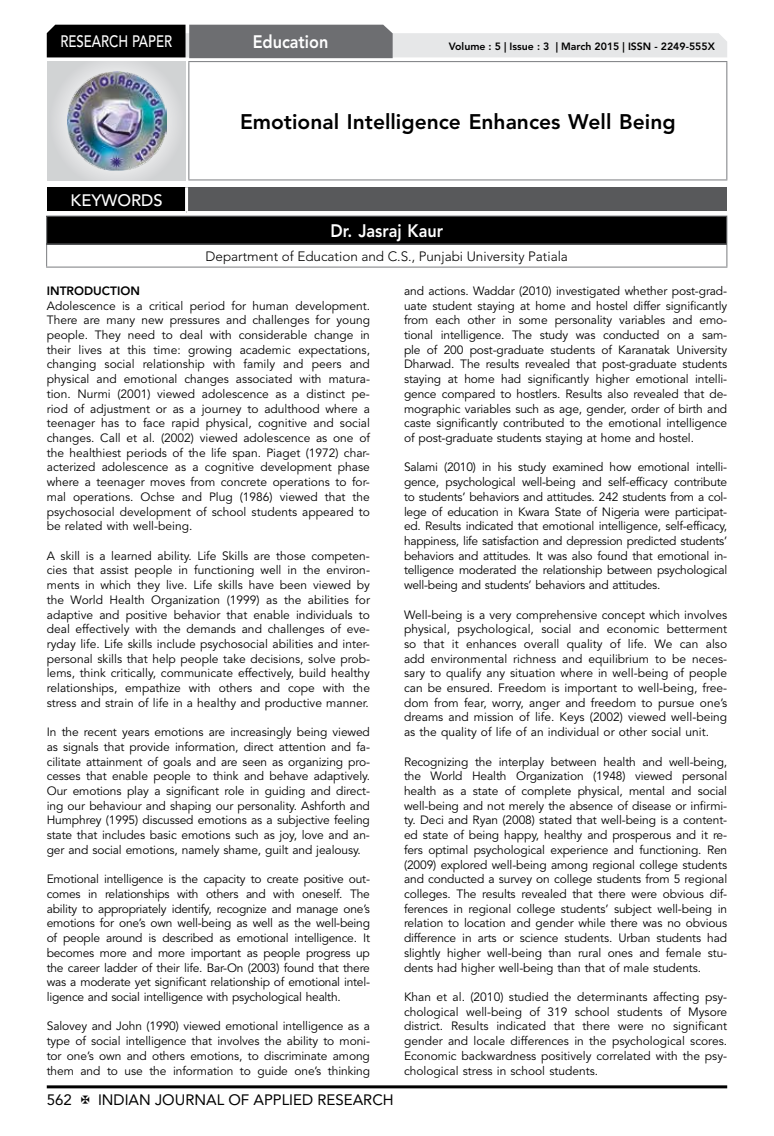
<style>
.page{position:relative;width:774px;height:1136px;background:#fff}
.page>*{position:absolute;margin:0;border:0;box-sizing:border-box;transform-origin:0 0}
.t1{font:800 21px "Avenir LT Std";color:#000}
.t2{font:800 18px "Avenir LT Std";color:#fff;scale:.9 1}
.t3{font:500 16.5px "Avenir LT Std";color:#fff;scale:.8 1}
.t4{font:500 16.5px "Avenir LT Std";color:#fff}
.t5{font:15px "Avenir LT Std";color:#000}
.t6{font:300 13.5px "Avenir LT Std";color:#000}
.t7{font:12px/14.7px "Avenir LT Std";letter-spacing:-.01em;color:#000;text-align:justify}
.t8{font:800 12px "Avenir LT Std";color:#000}
.t9{font:800 10.5px "Avenir LT Std";color:#000}
</style>
<div class="page">
<hr style="left:47px;top:1085px;width:680px;height:3px;background:#000">
<div style="left:48px;top:62px;width:137px;height:118px;background:linear-gradient(to right,#d9dadb,#d9dadb)"></div>
<img style="left:68px;top:71px;width:99px;height:100px">
<svg style="left:47px;top:25px;width:680px;height:33px;background:#979899"></svg>
<hr style="left:188px;top:61px;width:539px;height:1px;background:#808285">
<hr style="left:188px;top:62px;width:1px;height:117px;background:#808285">
<hr style="left:726px;top:62px;width:1px;height:117px;background:#808285">
<hr style="left:188px;top:179px;width:539px;height:1px;background:#808285">
<div style="left:47px;top:216px;width:680px;height:28px;background:#000"></div>
<hr style="left:46px;top:215px;width:681px;height:1px;background:#808285">
<hr style="left:46px;top:243px;width:681px;height:1px;background:#808285">
<svg style="left:46px;top:216px;width:1px;height:50px"></svg>
<svg style="left:726px;top:216px;width:1px;height:50px"></svg>
<hr style="left:46px;top:266px;width:681px;height:1px;background:#808285">
<div style="left:47px;top:187px;width:140px;height:25px;background:#000"></div>
<div style="left:187px;top:187px;width:540px;height:25px;background:#58595b"></div>
<hr style="left:185px;top:187px;width:3px;height:24px;background:#fff">
<hr style="left:47px;top:211px;width:140px;height:3px;background:#fff">
<hr style="left:187px;top:211px;width:540px;height:3px;background:#fff">
<h3 class="t3" style="left:60px;top:32px;width:139px">RESEARCH PAPER</h3>
<h3 class="t4" style="left:71px;top:191px;width:94px">KEYWORDS</h3>
<h2 class="t2" style="left:253px;top:31px;width:86px">Education</h2>
<p class="t9" style="left:449px;top:41px;width:268px">Volume : 5 | Issue : 3 | March 2015 | ISSN - 2249-555X</p>
<h1 class="t1" style="left:240px;top:109px;width:437px">Emotional Intelligence Enhances Well Being</h1>
<h2 class="t2" style="left:330px;top:220px;width:126px">Dr. Jasraj Kaur</h2>
<p class="t6" style="left:206px;top:248px;width:364px">Department of Education and C.S., Punjabi University Patiala</p>
<p class="t8" style="left:47px;top:283px;width:95px">INTRODUCTION</p>
<p class="t7" style="left:47px;top:298px;width:325px">Adolescence is a critical period for human development.<br>There are many new pressures and challenges for young people. They need to deal with considerable change in their lives at this time: growing academic expectations, changing social relationship with family and peers and physical and emotional changes associated with matura&shy;tion. Nurmi (2001) viewed adolescence as a distinct pe&shy;riod of adjustment or as a journey to adulthood where a teenager has to face rapid physical, cognitive and social changes. Call et al. (2002) viewed adolescence as one of the healthiest periods of the life span. Piaget (1972) char&shy;acterized adolescence as a cognitive development phase where a teenager moves from concrete operations to for&shy;mal operations. Ochse and Plug (1986) viewed that the psychosocial development of school students appeared to be related with well-being.</p>
<p class="t7" style="left:47px;top:548px;width:325px">A skill is a learned ability. Life Skills are those competen&shy;cies that assist people in functioning well in the environ&shy;ments in which they live. Life skills have been viewed by the World Health Organization (1999) as the abilities for adaptive and positive behavior that enable individuals to deal effectively with the demands and challenges of eve&shy;ryday life. Life skills include psychosocial abilities and inter&shy;personal skills that help people take decisions, solve prob&shy;lems, think critically, communicate effectively, build healthy relationships, empathize with others and cope with the stress and strain of life in a healthy and productive manner.</p>
<p class="t7" style="left:47px;top:725px;width:325px">In the recent years emotions are increasingly being viewed as signals that provide information, direct attention and fa&shy;cilitate attainment of goals and are seen as organizing pro&shy;cesses that enable people to think and behave adaptively.<br>Our emotions play a significant role in guiding and direct&shy;ing our behaviour and shaping our personality. Ashforth and Humphrey (1995) discussed emotions as a subjective feeling state that includes basic emotions such as joy, love and an&shy;ger and social emotions, namely shame, guilt and jealousy.</p>
<p class="t7" style="left:47px;top:872px;width:325px">Emotional intelligence is the capacity to create positive out&shy;comes in relationships with others and with oneself. The ability to appropriately identify, recognize and manage one’s emotions for one’s own well-being as well as the well-being of people around is described as emotional intelligence. It becomes more and more important as people progress up the career ladder of their life. Bar-On (2003) found that there was a moderate yet significant relationship of emotional intel&shy;ligence and social intelligence with psychological health.</p>
<p class="t7" style="left:47px;top:1019px;width:325px">Salovey and John (1990) viewed emotional intelligence as a type of social intelligence that involves the ability to moni&shy;tor one’s own and others emotions, to discriminate among them and to use the information to guide one’s thinking</p>
<p class="t5" style="left:47px;top:1090px;width:27px">562</p>
<p class="t5" style="left:98px;top:1090px;width:297px">INDIAN JOURNAL OF APPLIED RESEARCH</p>
<p class="t7" style="left:404px;top:284px;width:325px">and actions. Waddar (2010) investigated whether post-grad&shy;uate student staying at home and hostel differ significantly from each other in some personality variables and emo&shy;tional intelligence. The study was conducted on a sam&shy;ple of 200 post-graduate students of Karanatak University Dharwad. The results revealed that post-graduate students staying at home had significantly higher emotional intelli&shy;gence compared to hostlers. Results also revealed that de&shy;mographic variables such as age, gender, order of birth and caste significantly contributed to the emotional intelligence of post-graduate students staying at home and hostel.</p>
<p class="t7" style="left:404px;top:460px;width:325px">Salami (2010) in his study examined how emotional intelli&shy;gence, psychological well-being and self-efficacy contribute to students’ behaviors and attitudes. 242 students from a col&shy;lege of education in Kwara State of Nigeria were participat&shy;ed. Results indicated that emotional intelligence, self-efficacy, happiness, life satisfaction and depression predicted students’ behaviors and attitudes. It was also found that emotional in&shy;telligence moderated the relationship between psychological well-being and students’ behaviors and attitudes.</p>
<p class="t7" style="left:404px;top:607px;width:325px">Well-being is a very comprehensive concept which involves physical, psychological, social and economic betterment so that it enhances overall quality of life. We can also add environmental richness and equilibrium to be neces&shy;sary to qualify any situation where in well-being of people can be ensured. Freedom is important to well-being, free&shy;dom from fear, worry, anger and freedom to pursue one’s dreams and mission of life. Keys (2002) viewed well-being as the quality of life of an individual or other social unit.</p>
<p class="t7" style="left:404px;top:754px;width:325px">Recognizing the interplay between health and well-being, the World Health Organization (1948) viewed personal health as a state of complete physical, mental and social well-being and not merely the absence of disease or infirmi&shy;ty. Deci and Ryan (2008) stated that well-being is a content&shy;ed state of being happy, healthy and prosperous and it re&shy;fers optimal psychological experience and functioning. Ren (2009) explored well-being among regional college students and conducted a survey on college students from 5 regional colleges. The results revealed that there were obvious dif&shy;ferences in regional college students’ subject well-being in relation to location and gender while there was no obvious difference in arts or science students. Urban students had slightly higher well-being than rural ones and female stu&shy;dents had higher well-being than that of male students.</p>
<p class="t7" style="left:404px;top:989px;width:325px">Khan et al. (2010) studied the determinants affecting psy&shy;chological well-being of 319 school students of Mysore district. Results indicated that there were no significant gender and locale differences in the psychological scores.<br>Economic backwardness positively correlated with the psy&shy;chological stress in school students.</p>
</div>
